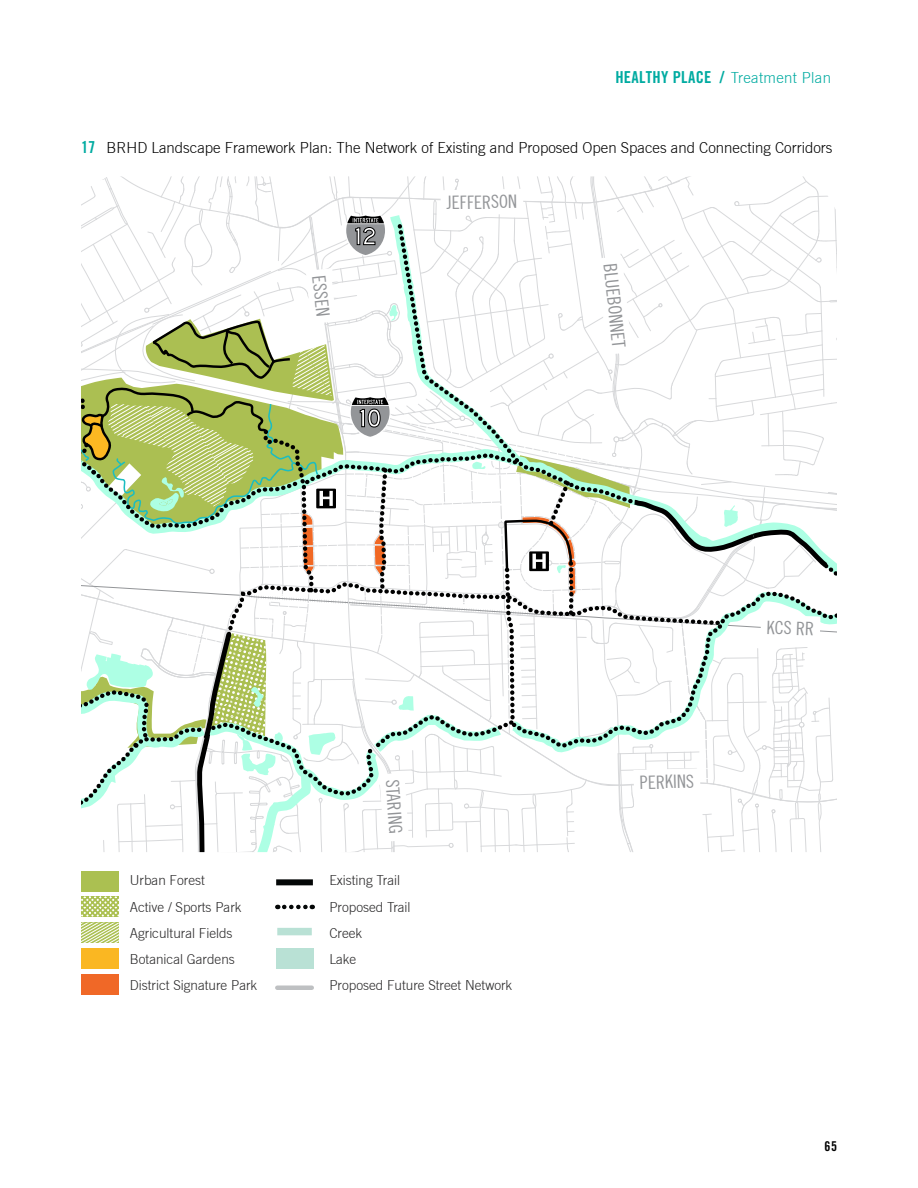
<style>
.page{position:relative;width:918px;height:1188px;background:#fff}
.page>*{position:absolute;margin:0;border:0;box-sizing:border-box;transform-origin:0 0}
.t1{font:18.15px "Trade Gothic Cond Eighteen";color:#939598}
.t2{font:16.5px "Trade Gothic LT Std Bd Cn 20";letter-spacing:.02em;color:#00aba1}
.t3{font:300 15px "Trade Gothic";color:#000}
.t4{font:300 13.5px/26.2px "Trade Gothic";color:#292829}
.t5{font:13.5px "Trade Gothic LT Std Bd Cn 20";color:#000}
.s1{font-family:"Trade Gothic";font-weight:300;font-size:15px}
.s2{font-family:"Trade Gothic LT Std Bd Cn 20";font-weight:400;font-size:16.5px;color:#00aba1}
</style>
<div class="page">
<div style="left:82px;top:872px;width:37px;height:20px;background:#abc051"></div>
<div style="left:82px;top:948px;width:37px;height:21px;background:#fab722"></div>
<div style="left:276px;top:948px;width:37px;height:21px;background:#b9e1d5"></div>
<div style="left:82px;top:974px;width:37px;height:21px;background:#f06827"></div>
<svg style="left:81px;top:897px;width:38px;height:46px"></svg>
<div style="left:276px;top:879px;width:37px;height:6px;background:#040707"></div>
<svg style="left:284px;top:905px;width:29px;height:4px"></svg>
<hr style="left:277px;top:986px;width:35px;height:4px;background:#bec0c2">
<div style="left:277px;top:928px;width:35px;height:7px;background:#b9e1d5"></div>
<svg style="left:81px;top:176px;width:756px;height:677px"></svg>
<p class="t2" style="left:615px;top:68px;width:217px">HEALTHY PLACE / <span class="s1">Treatment Plan</span></p>
<p class="t3" style="left:81px;top:138px;width:753px"><span class="s2">17</span> BRHD Landscape Framework Plan: The Network of Existing and Proposed Open Spaces and Connecting Corridors</p>
<h1 class="t1" style="left:329px;top:275px;width:43px;rotate:84deg">ESSEN</h1>
<h1 class="t1" style="left:447px;top:192px;width:72px;rotate:-1deg">JEFFERSON</h1>
<h1 class="t1" style="left:621px;top:262px;width:86px;rotate:84deg">BLUEBONNET</h1>
<h1 class="t1" style="left:403px;top:779px;width:55px;rotate:86deg">STARING</h1>
<p class="t4" style="left:130px;top:867px;width:129px">Urban Forest<br>Active / Sports Park<br>Agricultural Fields<br>Botanical Gardens<br>District Signature Park</p>
<p class="t4" style="left:329px;top:867px;width:185px">Existing Trail<br>Proposed Trail<br>Creek<br>Lake<br>Proposed Future Street Network</p>
<h1 class="t1" style="left:640px;top:772px;width:56px;rotate:-1deg">PERKINS</h1>
<h1 class="t1" style="left:767px;top:617px;width:49px;rotate:2deg">KCS RR</h1>
<p class="t5" style="left:824px;top:1138px;width:14px">65</p>
</div>
